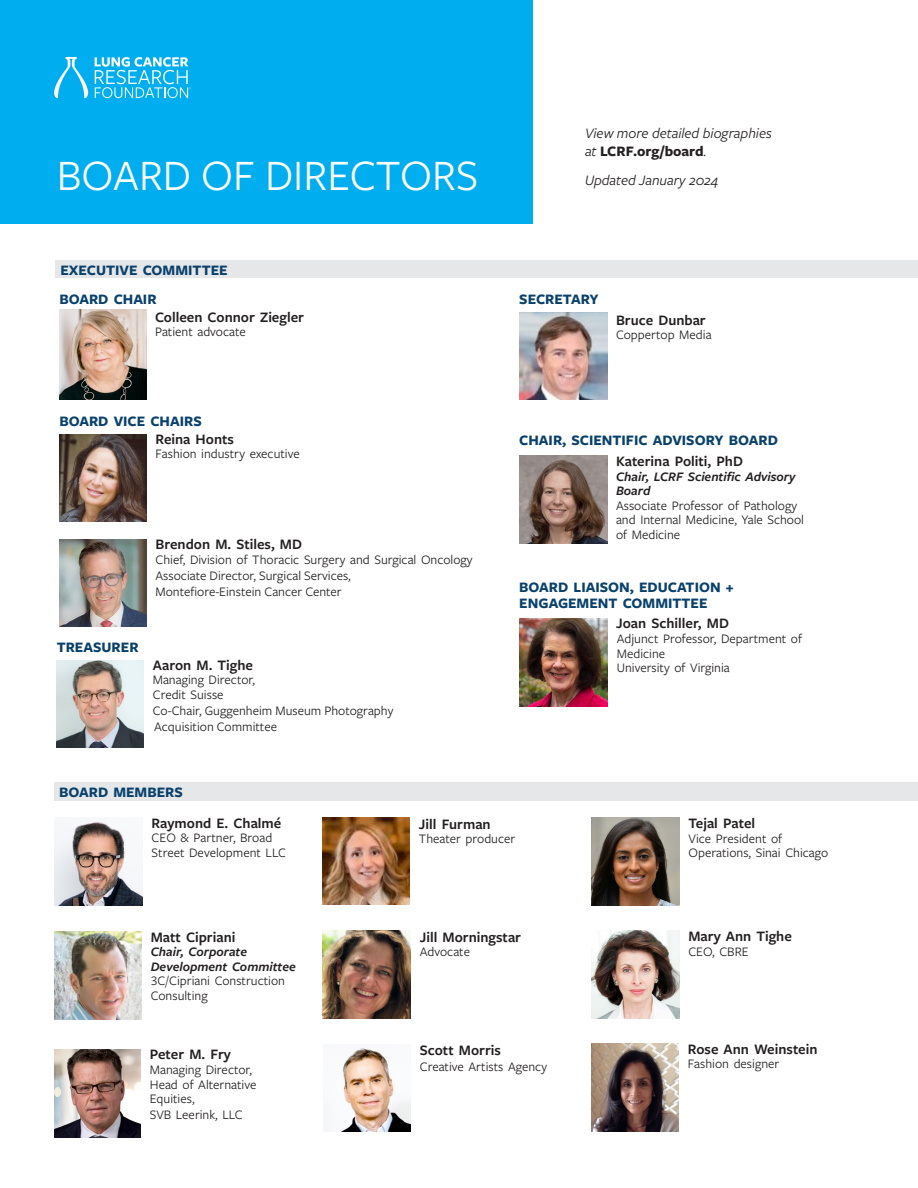
<style>
.page{position:relative;width:918px;height:1188px;background:#fff}
.page>*{position:absolute;margin:0;border:0;box-sizing:border-box;transform-origin:0 0}
.t1{font:45px "Freight Sans Pro";color:#fff}
.t2{font:600 15px "Freight Sans Pro";color:#231f20}
.t3{font:700 15px/16.2px "Freight Sans Pro";color:#09416d}
.t4{font:italic 15px/18px "Freight Sans Pro";color:#231f20}
.t5{font:13.5px/14.5px "Freight Sans Pro";color:#231f20}
.t6{font:italic 600 13.5px/14.5px "Freight Sans Pro";color:#231f20}
.s1{font-weight:700;font-style:normal}
.s2{font-weight:600;font-style:italic}
.s3{font-weight:400;font-style:normal}
</style>
<div class="page">
<div style="left:0;top:0;width:533px;height:223px;background:#00aeef"></div>
<img style="left:54px;top:821px;width:89px;height:85px">
<img style="left:54px;top:932px;width:88px;height:87px">
<img style="left:54px;top:1049px;width:87px;height:88px">
<img style="left:323px;top:817px;width:87px;height:87px">
<img style="left:323px;top:931px;width:88px;height:88px">
<img style="left:340px;top:1048px;width:71px;height:84px">
<img style="left:592px;top:817px;width:88px;height:88px">
<img style="left:592px;top:931px;width:87px;height:87px">
<img style="left:592px;top:1044px;width:87px;height:87px">
<img style="left:59px;top:310px;width:87px;height:90px">
<div style="left:54px;top:783px;width:864px;height:18px;background:#e6e7e9"></div>
<svg style="left:95px;top:57px;width:96px;height:41px"></svg>
<svg style="left:54px;top:57px;width:34px;height:41px"></svg>
<img style="left:59px;top:434px;width:87px;height:88px">
<img style="left:59px;top:539px;width:87px;height:87px">
<img style="left:57px;top:660px;width:87px;height:87px">
<img style="left:519px;top:456px;width:88px;height:87px">
<img style="left:519px;top:618px;width:88px;height:88px">
<img style="left:519px;top:312px;width:88px;height:88px">
<div style="left:55px;top:260px;width:863px;height:18px;background:#e6e7e9"></div>
<p class="t1" style="left:57px;top:146px;width:423px">BOARD OF DIRECTORS</p>
<p class="t3" style="left:60px;top:261px;width:169px">EXECUTIVE COMMITTEE</p>
<p class="t3" style="left:59px;top:291px;width:99px">BOARD CHAIR</p>
<p class="t2" style="left:155px;top:307px;width:150px">Colleen Connor Ziegler</p>
<p class="t5" style="left:155px;top:324px;width:92px">Patient advocate</p>
<p class="t3" style="left:59px;top:413px;width:144px">BOARD VICE CHAIRS</p>
<p class="t2" style="left:155px;top:429px;width:80px">Reina Honts</p>
<p class="t5" style="left:155px;top:446px;width:146px">Fashion industry executive</p>
<p class="t2" style="left:155px;top:534px;width:148px">Brendon M. Stiles, MD</p>
<p class="t5" style="left:155px;top:552px;width:319px">Chief, Division of Thoracic Surgery and Surgical Oncology</p>
<p class="t5" style="left:155px;top:567px;width:197px;line-height:16.2px">Associate Director, Surgical Services,<br>Montefiore-Einstein Cancer Center</p>
<p class="t3" style="left:57px;top:638px;width:83px">TREASURER</p>
<p class="t2" style="left:153px;top:655px;width:102px">Aaron M. Tighe</p>
<p class="t5" style="left:153px;top:672px;width:104px">Managing Director,<br>Credit Suisse</p>
<p class="t5" style="left:153px;top:702px;width:242px;line-height:16.2px">Co-Chair, Guggenheim Museum Photography<br>Acquisition Committee</p>
<p class="t3" style="left:59px;top:784px;width:125px">BOARD MEMBERS</p>
<p class="t4" style="left:585px;top:124px;width:188px">View more detailed biographies at <span class="s1">LCRF.org/board</span>.</p>
<p class="t4" style="left:585px;top:170px;width:135px">Updated January 2024</p>
<p class="t3" style="left:519px;top:291px;width:81px">SECRETARY</p>
<p class="t2" style="left:616px;top:310px;width:91px">Bruce Dunbar</p>
<p class="t5" style="left:616px;top:327px;width:97px">Coppertop Media</p>
<p class="t3" style="left:519px;top:432px;width:260px">CHAIR, SCIENTIFIC ADVISORY BOARD</p>
<p class="t2" style="left:616px;top:451px;width:128px">Katerina Politi, PhD</p>
<p class="t5" style="left:616px;top:468px;width:190px"><span class="s2">Chair, LCRF Scientific Advisory<br>Board<br></span>Associate Professor of Pathology and Internal Medicine, Yale School of Medicine</p>
<p class="t3" style="left:519px;top:578px;width:216px">BOARD LIAISON, EDUCATION +<br>ENGAGEMENT COMMITTEE</p>
<p class="t2" style="left:616px;top:613px;width:114px">Joan Schiller, MD</p>
<p class="t5" style="left:617px;top:631px;width:187px">Adjunct Professor, Department of<br>Medicine<br>University of Virginia</p>
<p class="t2" style="left:152px;top:813px;width:131px">Raymond E. Chalmé</p>
<p class="t5" style="left:152px;top:830px;width:136px">CEO &amp; Partner, Broad<br>Street Development LLC</p>
<p class="t2" style="left:151px;top:926px;width:86px">Matt Cipriani</p>
<p class="t6" style="left:151px;top:944px;width:147px">Chair, Corporate<br>Development Committee<br><span class="s3">3C/Cipriani Construction<br>Consulting</span></p>
<p class="t2" style="left:150px;top:1044px;width:83px">Peter M. Fry</p>
<p class="t5" style="left:150px;top:1062px;width:108px">Managing Director,<br>Head of Alternative<br>Equities,</p>
<p class="t5" style="left:150px;top:1107px;width:94px">SVB Leerink, LLC</p>
<p class="t2" style="left:419px;top:814px;width:73px">Jill Furman</p>
<p class="t5" style="left:419px;top:831px;width:98px">Theater producer</p>
<p class="t2" style="left:420px;top:927px;width:103px">Jill Morningstar</p>
<p class="t5" style="left:420px;top:944px;width:52px">Advocate</p>
<p class="t2" style="left:420px;top:1040px;width:83px">Scott Morris</p>
<p class="t5" style="left:420px;top:1059px;width:129px">Creative Artists Agency</p>
<p class="t2" style="left:689px;top:813px;width:68px">Tejal Patel</p>
<p class="t5" style="left:689px;top:831px;width:141px">Vice President of<br>Operations, Sinai Chicago</p>
<p class="t2" style="left:688px;top:926px;width:105px">Mary Ann Tighe</p>
<p class="t5" style="left:688px;top:943px;width:62px">CEO, CBRE</p>
<p class="t2" style="left:688px;top:1039px;width:131px">Rose Ann Weinstein</p>
<p class="t5" style="left:688px;top:1056px;width:93px">Fashion designer</p>
</div>
